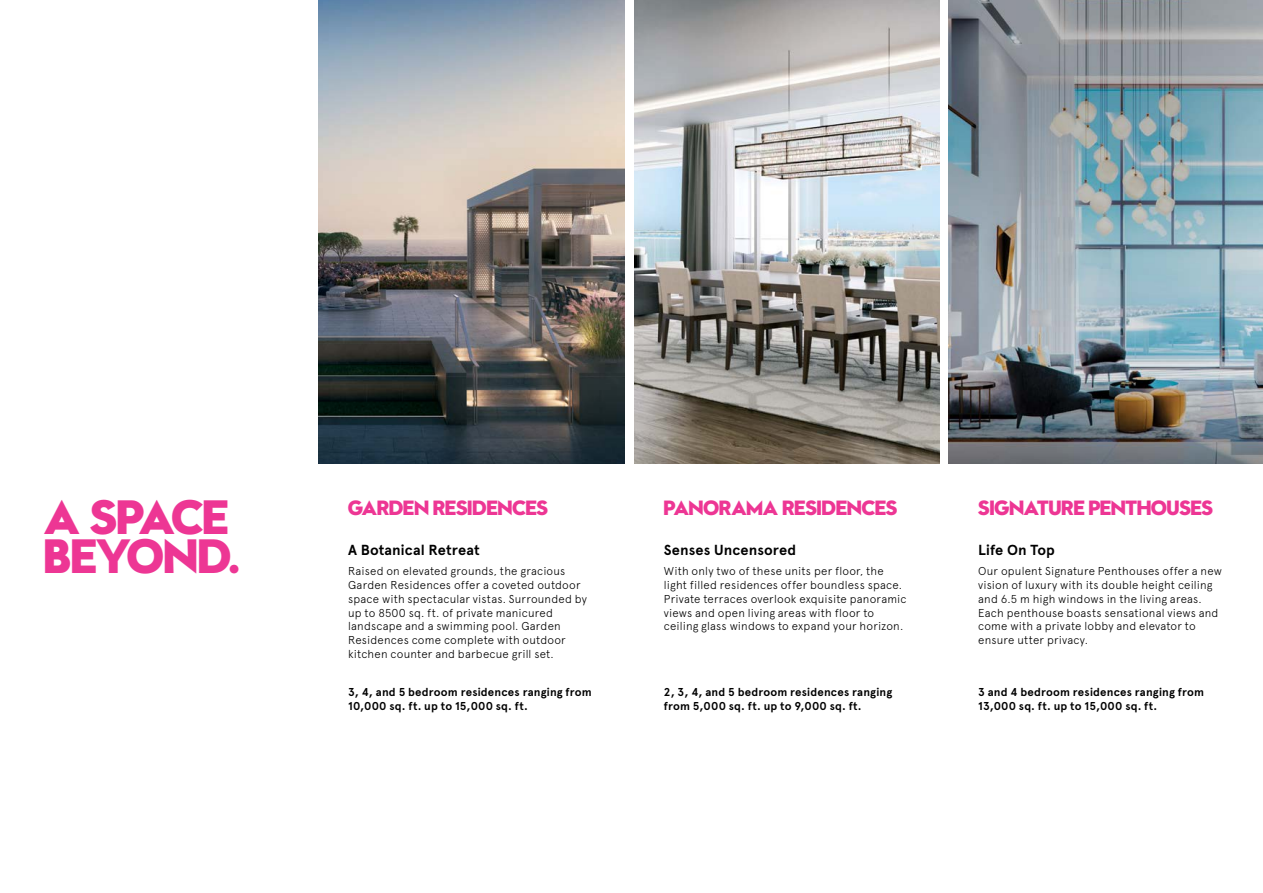
<style>
.page{position:relative;width:1263px;height:893px;background:#fff}
.page>*{position:absolute;margin:0;border:0;box-sizing:border-box;transform-origin:0 0}
.t1{font:700 43.65px/38.5px "W Sans New";letter-spacing:.005em;color:#ed3694}
.t2{font:700 18.75px "W Sans New";letter-spacing:.005em;color:#ed3694}
.t3{font:700 14.55px "Apercu Pro";letter-spacing:.01em;color:#000}
.t4{font:300 11.4px/13.8px "Apercu Pro";letter-spacing:.015em;color:#000}
.t5{font:700 11.4px/13.8px "Apercu Pro";letter-spacing:.015em;color:#000}
</style>
<div class="page">
<img style="left:634px;top:0;width:306px;height:463px">
<img style="left:319px;top:0;width:305px;height:463px">
<img style="left:949px;top:0;width:314px;height:463px">
<h1 class="t1" style="left:44px;top:500px;width:196px">A SPACE<br>BEYOND.</h1>
<h2 class="t2" style="left:348px;top:498px;width:201px">GARDEN RESIDENCES</h2>
<h2 class="t2" style="left:664px;top:498px;width:235px">PANORAMA RESIDENCES</h2>
<h2 class="t2" style="left:978px;top:498px;width:236px">SIGNATURE PENTHOUSES</h2>
<p class="t3" style="left:348px;top:539px;width:133px">A Botanical Retreat</p>
<p class="t4" style="left:348px;top:563px;width:240px">Raised on elevated grounds, the gracious Garden Residences offer a coveted outdoor space with spectacular vistas. Surrounded by up to 8500 sq. ft. of private manicured landscape and a swimming pool. Garden Residences come complete with outdoor kitchen counter and barbecue grill set.</p>
<p class="t3" style="left:978px;top:539px;width:78px">Life On Top</p>
<p class="t4" style="left:978px;top:563px;width:245px">Our opulent Signature Penthouses offer a new vision of luxury with its double height ceiling and 6.5 m high windows in the living areas.<br>Each penthouse boasts sensational views and come with a private lobby and elevator to ensure utter privacy.</p>
<p class="t3" style="left:664px;top:539px;width:134px">Senses Uncensored</p>
<p class="t4" style="left:664px;top:563px;width:244px">With only two of these units per floor, the light filled residences offer boundless space.<br>Private terraces overlook exquisite panoramic views and open living areas with floor to ceiling glass windows to expand your horizon.</p>
<p class="t5" style="left:348px;top:684px;width:245px">3, 4, and 5 bedroom residences ranging from<br>10,000 sq. ft. up to 15,000 sq. ft.</p>
<p class="t5" style="left:978px;top:684px;width:227px">3 and 4 bedroom residences ranging from<br>13,000 sq. ft. up to 15,000 sq. ft.</p>
<p class="t5" style="left:664px;top:684px;width:230px">2, 3, 4, and 5 bedroom residences ranging from 5,000 sq. ft. up to 9,000 sq. ft.</p>
</div>
